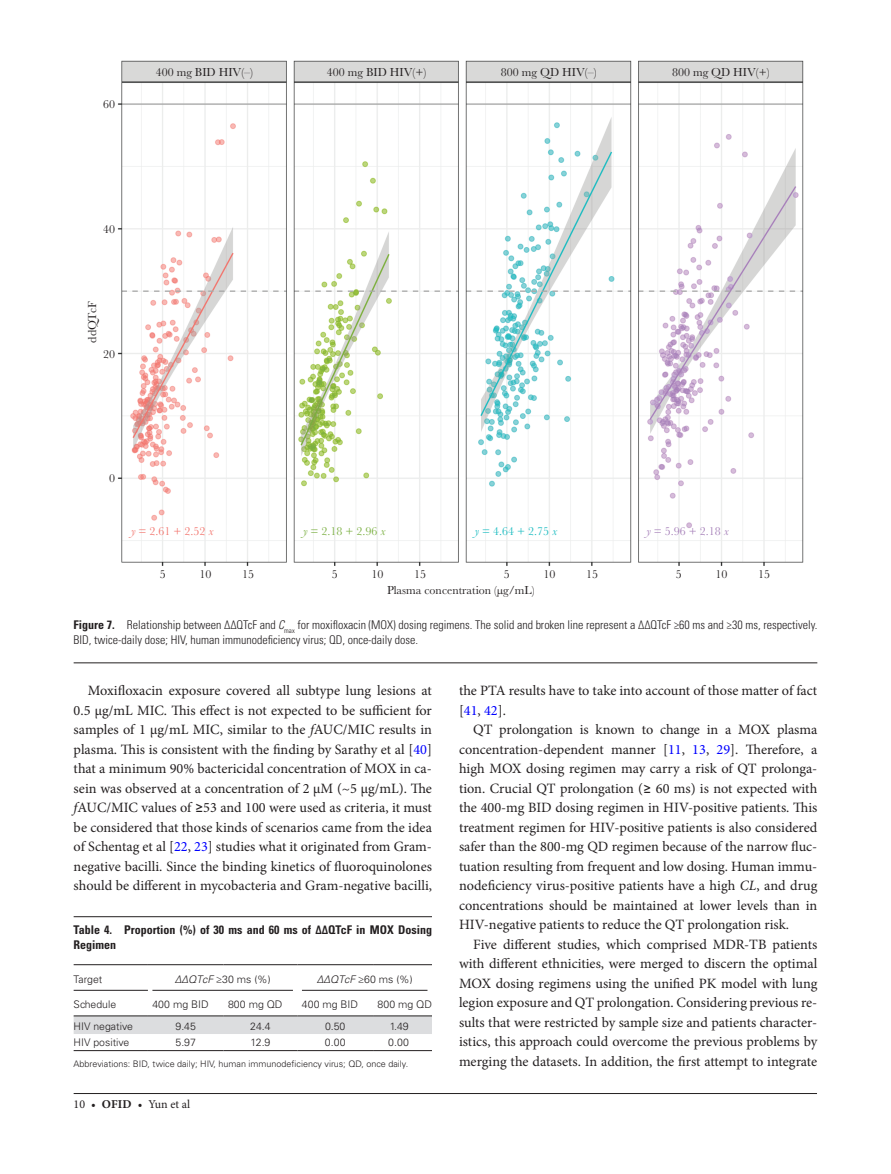
<style>
.page{position:relative;width:891px;height:1174px;background:#fff}
.page>*{position:absolute;margin:0;border:0;box-sizing:border-box;transform-origin:0 0}
.TextInd{font:14.25px/19.5px "Minion Pro";color:#231f20;text-align:justify}
.TabBody{font:300 condensed 12px/15px "Univers LT Std";color:#231f20}
.t1{font:12px/16.2px "Baskerville MT Std";color:#231f20}
.TabBody-2{font:700 condensed 12px/15px "Univers LT Std";color:#231f20}
.t2{font:12px "Minion Pro";color:#231f20}
.t3{font:12px "Baskerville MT Std";color:#f2746d}
.t4{font:12px "Baskerville MT Std";color:#7aaf41}
.t5{font:12px "Baskerville MT Std";color:#1cbcc1}
.t6{font:12px "Baskerville MT Std";color:#a680b9}
.TabBody-3{font:300 10.5px "Univers LT Std";color:#231f20}
.TabBody-4{font:300 9px "Univers LT Std";color:#231f20}
.s1{font-style:italic}
.s2{font-weight:700}
.s3{color:#00f}
.s4{font-family:"Arial MT Std"}
</style>
<div class="page">
<hr style="left:74px;top:1093px;width:743px;height:1px;background:#231f20">
<img style="left:117px;top:60px;width:687px;height:506px">
<hr style="left:74px;top:662px;width:743px;height:1px;background:#231f20">
<hr style="left:74px;top:916px;width:358px;height:1px;background:#231f20">
<div style="left:74px;top:1017px;width:358px;height:17px;background:#dcdddf"></div>
<hr style="left:74px;top:964px;width:74px;height:1px;background:#231f20">
<hr style="left:148px;top:964px;width:76px;height:1px;background:#231f20">
<hr style="left:224px;top:964px;width:73px;height:1px;background:#231f20">
<hr style="left:297px;top:964px;width:76px;height:1px;background:#231f20">
<hr style="left:373px;top:964px;width:59px;height:1px;background:#231f20">
<hr style="left:74px;top:990px;width:74px;height:1px;background:#231f20">
<hr style="left:74px;top:1016px;width:74px;height:1px;background:#231f20">
<hr style="left:148px;top:1016px;width:76px;height:1px;background:#231f20">
<hr style="left:224px;top:1016px;width:73px;height:1px;background:#231f20">
<hr style="left:297px;top:1016px;width:76px;height:1px;background:#231f20">
<hr style="left:373px;top:1016px;width:59px;height:1px;background:#231f20">
<hr style="left:74px;top:1050px;width:74px;height:1px;background:#231f20">
<hr style="left:148px;top:1050px;width:76px;height:1px;background:#231f20">
<hr style="left:224px;top:1050px;width:73px;height:1px;background:#231f20">
<hr style="left:297px;top:1050px;width:76px;height:1px;background:#231f20">
<hr style="left:373px;top:1050px;width:59px;height:1px;background:#231f20">
<hr style="left:152px;top:990px;width:141px;height:1px;background:#231f20">
<hr style="left:302px;top:990px;width:125px;height:1px;background:#231f20">
<p class="t1" style="left:103px;top:96px;width:13px">60</p>
<p class="t1" style="left:156px;top:64px;width:99px">400 mg BID HIV(–)</p>
<p class="t1" style="left:327px;top:64px;width:101px">400 mg BID HIV(+)</p>
<p class="t1" style="left:501px;top:64px;width:97px">800 mg QD HIV(–)</p>
<p class="t1" style="left:672px;top:64px;width:99px">800 mg QD HIV(+)</p>
<p class="t1" style="left:103px;top:221px;width:13px">40</p>
<p class="t1" style="left:84px;top:343px;width:42px;rotate:-90deg">ddQTcF</p>
<p class="t1" style="left:103px;top:346px;width:13px">20</p>
<p class="t1" style="left:109px;top:470px;width:7px">0</p>
<p class="t3" style="left:131px;top:524px;width:84px"><span class="s1">y</span> = 2.61 + 2.52 <span class="s1">x</span></p>
<p class="t4" style="left:303px;top:524px;width:84px"><span class="s1">y</span> = 2.18 + 2.96 <span class="s1">x</span></p>
<p class="t5" style="left:475px;top:524px;width:84px"><span class="s1">y</span> = 4.64 + 2.75 <span class="s1">x</span></p>
<p class="t6" style="left:647px;top:524px;width:84px"><span class="s1">y</span> = 5.96 + 2.18 <span class="s1">x</span></p>
<p class="t1" style="left:200px;top:566px;width:13px">10</p>
<p class="t1" style="left:242px;top:566px;width:13px">15</p>
<p class="t1" style="left:332px;top:566px;width:7px">5</p>
<p class="t1" style="left:372px;top:566px;width:13px">10</p>
<p class="t1" style="left:387px;top:566px;width:149px;text-indent:27px">15<br>Plasma concentration (µg/mL)</p>
<p class="t1" style="left:504px;top:566px;width:7px">5</p>
<p class="t1" style="left:544px;top:566px;width:13px">10</p>
<p class="t1" style="left:586px;top:566px;width:13px">15</p>
<p class="t1" style="left:676px;top:566px;width:7px">5</p>
<p class="t1" style="left:716px;top:566px;width:13px">10</p>
<p class="t1" style="left:758px;top:566px;width:13px">15</p>
<p class="t1" style="left:160px;top:566px;width:7px">5</p>
<p class="TabBody" style="left:74px;top:618px;width:745px"><span class="s2">Figure 7.</span> Relationship between ΔΔQTcF and <span class="s1">C</span><sub>max</sub> for moxifloxacin (MOX) dosing regimens. The solid and broken line represent a ΔΔQTcF ≥60 ms and ≥30 ms, respectively.<br>BID, twice-daily dose; HIV, human immunodeficiency virus; QD, once-daily dose.</p>
<p class="TextInd" style="left:74px;top:681px;width:360px;text-indent:14px">Moxifloxacin exposure covered all subtype lung lesions at 0.5 µg/mL MIC. This effect is not expected to be sufficient for samples of 1 µg/mL MIC, similar to the <span class="s1">f</span>AUC/MIC results in plasma. This is consistent with the finding by Sarathy et al [<span class="s3">40</span>] that a minimum 90% bactericidal concentration of MOX in ca&shy;sein was observed at a concentration of 2 µM (~5 µg/mL). The <span class="s1">f</span>AUC/MIC values of <span class="s4">≥</span>53 and 100 were used as criteria, it must be considered that those kinds of scenarios came from the idea of Schentag et al [<span class="s3">22</span>, <span class="s3">23</span>] studies what it originated from Gram&shy;negative bacilli. Since the binding kinetics of fluoroquinolones should be different in mycobacteria and Gram-negative bacilli,</p>
<p class="TextInd" style="left:459px;top:681px;width:360px">the PTA results have to take into account of those matter of fact [<span class="s3">41</span>, <span class="s3">42</span>].</p>
<p class="TextInd" style="left:459px;top:720px;width:360px;text-indent:14px">QT prolongation is known to change in a MOX plasma concentration-dependent manner [<span class="s3">11</span>, <span class="s3">13</span>, <span class="s3">29</span>]. Therefore, a high MOX dosing regimen may carry a risk of QT prolonga&shy;tion. Crucial QT prolongation (<span class="s4">≥</span> 60 ms) is not expected with the 400-mg BID dosing regimen in HIV-positive patients. This treatment regimen for HIV-positive patients is also considered safer than the 800-mg QD regimen because of the narrow fluc&shy;tuation resulting from frequent and low dosing. Human immu&shy;nodeficiency virus-positive patients have a high <span class="s1">CL</span>, and drug concentrations should be maintained at lower levels than in HIV-negative patients to reduce the QT prolongation risk.</p>
<p class="TextInd" style="left:459px;top:935px;width:360px;text-indent:14px">Five different studies, which comprised MDR-TB patients with different ethnicities, were merged to discern the optimal MOX dosing regimens using the unified PK model with lung legion exposure and QT prolongation. Considering previous re&shy;sults that were restricted by sample size and patients character&shy;istics, this approach could overcome the previous problems by merging the datasets. In addition, the first attempt to integrate</p>
<p class="TabBody-2" style="left:74px;top:922px;width:360px">Table 4. Proportion (%) of 30 ms and 60 ms of ΔΔQTcF in MOX Dosing<br>Regimen</p>
<p class="TabBody-3" style="left:74px;top:973px;width:30px">Target</p>
<p class="TabBody-3" style="left:175px;top:973px;width:97px"><span class="s1">ΔΔQTcF</span> ≥30 ms (%)</p>
<p class="TabBody-3" style="left:317px;top:973px;width:97px"><span class="s1">ΔΔQTcF</span> ≥60 ms (%)</p>
<p class="TabBody-3" style="left:74px;top:998px;width:44px">Schedule</p>
<p class="TabBody-3" style="left:152px;top:998px;width:58px">400 mg BID</p>
<p class="TabBody-3" style="left:228px;top:998px;width:56px">800 mg QD</p>
<p class="TabBody-3" style="left:302px;top:998px;width:58px">400 mg BID</p>
<p class="TabBody-3" style="left:378px;top:998px;width:56px">800 mg QD</p>
<p class="TabBody-3" style="left:74px;top:1019px;width:61px">HIV negative</p>
<p class="TabBody-3" style="left:176px;top:1019px;width:22px">9.45</p>
<p class="TabBody-3" style="left:250px;top:1019px;width:22px">24.4</p>
<p class="TabBody-3" style="left:325px;top:1019px;width:22px">0.50</p>
<p class="TabBody-3" style="left:390px;top:1019px;width:20px">1.49</p>
<p class="TabBody-3" style="left:74px;top:1036px;width:57px">HIV positive</p>
<p class="TabBody-3" style="left:176px;top:1036px;width:22px">5.97</p>
<p class="TabBody-3" style="left:251px;top:1036px;width:21px">12.9</p>
<p class="TabBody-3" style="left:325px;top:1036px;width:22px">0.00</p>
<p class="TabBody-3" style="left:388px;top:1036px;width:22px">0.00</p>
<p class="TabBody-4" style="left:74px;top:1059px;width:336px">Abbreviations: BID, twice daily; HIV, human immunodeficiency virus; QD, once daily.</p>
<p class="t2" style="left:74px;top:1096px;width:118px">10 • <span class="s2">OFID</span> • Yun et al</p>
</div>
